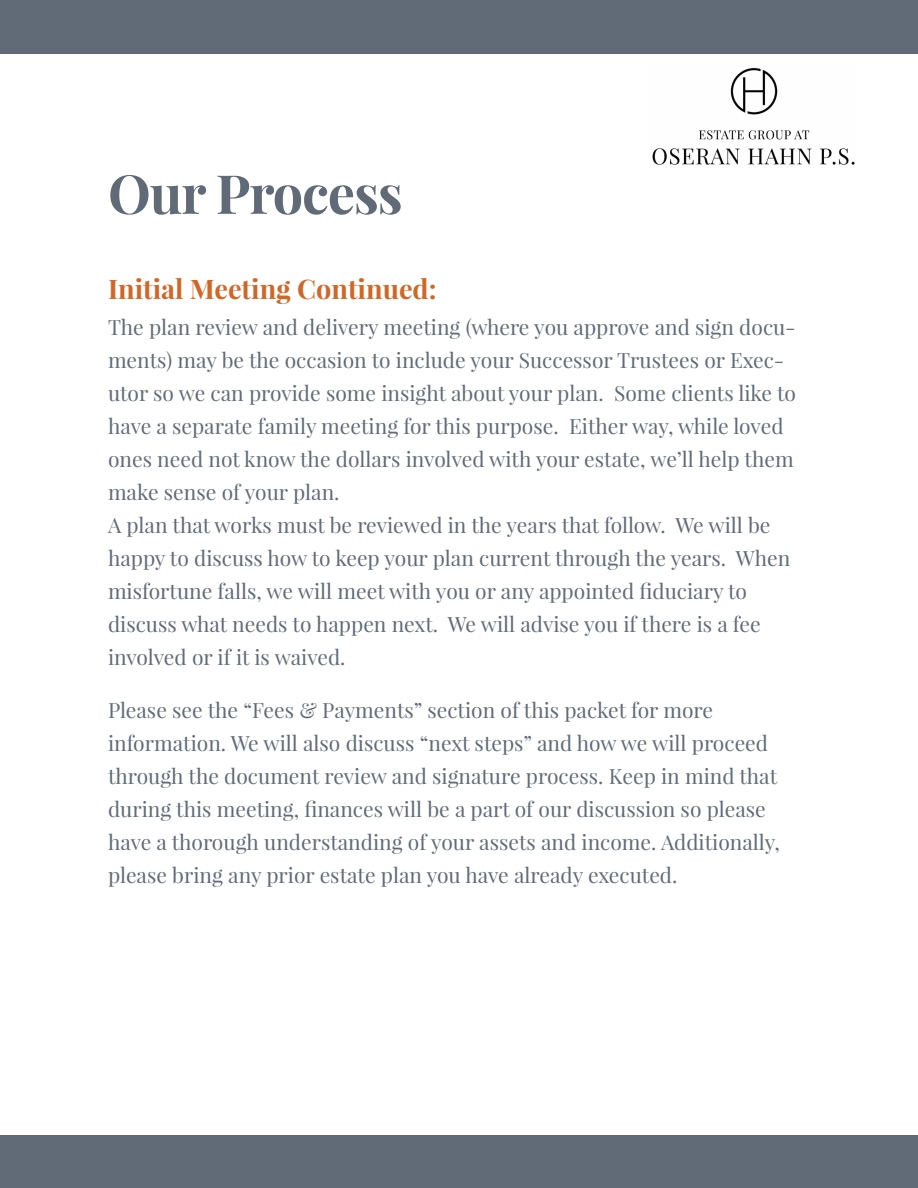
<style>
.page{position:relative;width:918px;height:1188px;background:#fff}
.page>*{position:absolute;margin:0;border:0;box-sizing:border-box;transform-origin:0 0}
.t1{font:700 54px "Playfair Display";letter-spacing:-.02em;color:#606b77}
.t2{font:700 27px "Playfair Display";color:#d06728}
.t3{font:21px/33px "Playfair Display";color:#606b77}
</style>
<div class="page">
<div style="left:0;top:0;width:918px;height:54px;background:#606b77"></div>
<img style="left:652px;top:67px;width:203px;height:98px">
<div style="left:0;top:1135px;width:918px;height:53px;background:#606b77"></div>
<h1 class="t1" style="left:108px;top:160px;width:296px">Our Process</h1>
<p class="t2" style="left:108px;top:272px;width:330px">Initial Meeting Continued:</p>
<p class="t3" style="left:108px;top:311px;width:690px">The plan review and delivery meeting (where you approve and sign docu&shy;ments) may be the occasion to include your Successor Trustees or Exec&shy;utor so we can provide some insight about your plan. Some clients like to have a separate family meeting for this purpose. Either way, while loved ones need not know the dollars involved with your estate, we’ll help them make sense of your plan.<br>A plan that works must be reviewed in the years that follow. We will be happy to discuss how to keep your plan current through the years. When misfortune falls, we will meet with you or any appointed fiduciary to discuss what needs to happen next. We will advise you if there is a fee involved or if it is waived.</p>
<p class="t3" style="left:108px;top:694px;width:674px">Please see the “Fees &amp; Payments” section of this packet for more information. We will also discuss “next steps” and how we will proceed through the document review and signature process. Keep in mind that during this meeting, finances will be a part of our discussion so please have a thorough understanding of your assets and income. Additionally, please bring any prior estate plan you have already executed.</p>
</div>
